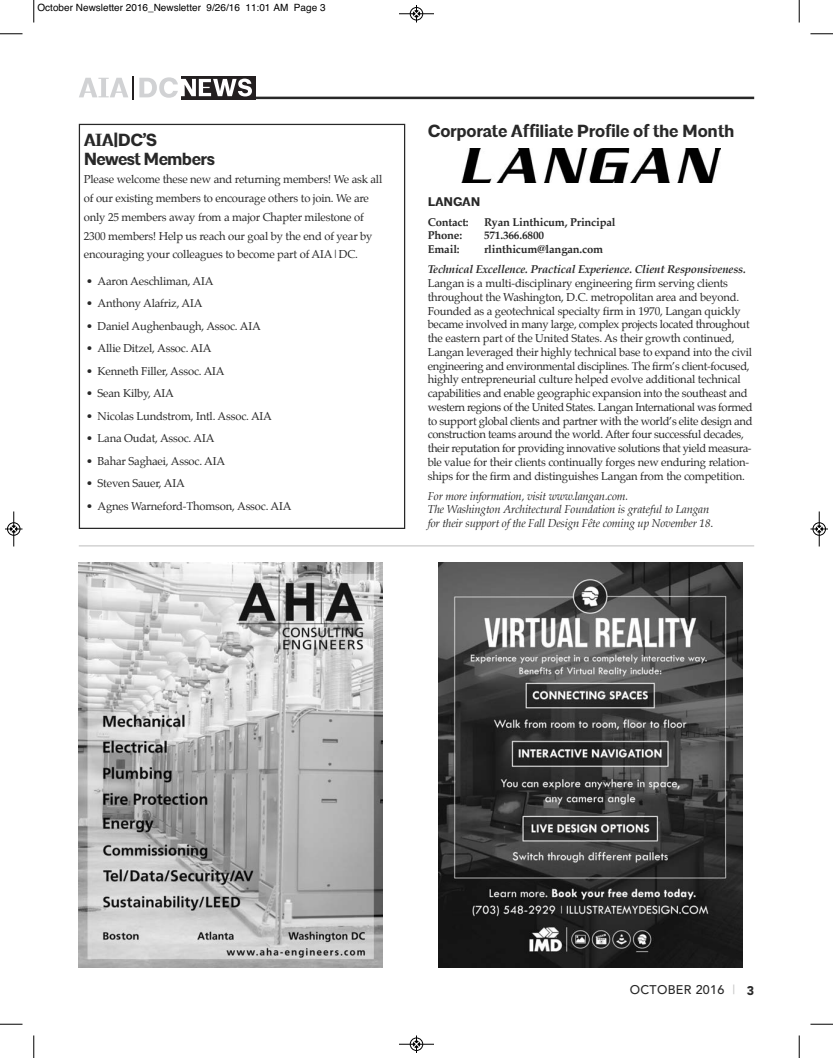
<style>
.page{position:relative;width:833px;height:1058px;background:#fff}
.page>*{position:absolute;margin:0;border:0;box-sizing:border-box;transform-origin:0 0}
.t1{font:700 17.5px "Architype";letter-spacing:-.015em;color:#282828}
.t2{font:700 17.5px/18.8px "Architype";letter-spacing:-.04em;color:#282828}
.t3{font:500 12.5px "Avenir";letter-spacing:.025em;color:#282828}
.t4{font:700 12.5px "Architype";letter-spacing:-.015em;color:#282828}
.t5{font:11.25px/13.8px "Palatino";letter-spacing:-.015em;color:#282828}
.t6{font:italic 11.25px/13.8px "Palatino";letter-spacing:-.015em;color:#282828}
.t7{font:700 11.25px "Palatino";letter-spacing:-.015em;color:#282828}
.t8{font:italic 700 11.25px "Palatino";letter-spacing:-.015em;color:#282828}
.t9{font:10px "Helvetica";color:#000}
.s1{font-style:normal}
.s2{color:#c9c9c9}
.s3{font-weight:900}
</style>
<div class="page">
<hr style="left:181px;top:97px;width:573px;height:2px;background:#282828">
<div style="left:181px;top:76px;width:74px;height:23px;background:#231f20"></div>
<svg style="left:79px;top:78px;width:49px;height:19px"></svg>
<hr style="left:132px;top:76px;width:2px;height:23px;background:#231f20">
<svg style="left:139px;top:77px;width:113px;height:21px"></svg>
<hr style="left:79px;top:545px;width:675px;height:1px;background:#c9c9c9">
<img style="left:439px;top:563px;width:303px;height:404px">
<div style="left:79px;top:124px;width:326px;height:405px;border:1px solid #282828"></div>
<img style="left:461px;top:149px;width:259px;height:34px">
<img style="left:79px;top:563px;width:303px;height:404px">
<svg style="left:33px;top:0;width:2px;height:22px"></svg>
<svg style="left:0;top:33px;width:22px;height:2px"></svg>
<svg style="left:798px;top:0;width:2px;height:22px"></svg>
<svg style="left:810px;top:33px;width:22px;height:2px"></svg>
<svg style="left:33px;top:1035px;width:2px;height:23px"></svg>
<svg style="left:0;top:1023px;width:22px;height:2px"></svg>
<svg style="left:798px;top:1035px;width:2px;height:23px"></svg>
<svg style="left:810px;top:1023px;width:22px;height:2px"></svg>
<hr style="left:399px;top:14px;width:35px;height:1px;background:#000">
<div style="left:410px;top:7px;width:13px;height:13px;border:1px solid #000;border-radius:50%"></div>
<svg style="left:413px;top:5px;width:6px;height:17px"></svg>
<hr style="left:399px;top:1044px;width:35px;height:1px;background:#000">
<div style="left:410px;top:1037px;width:13px;height:13px;border:1px solid #000;border-radius:50%"></div>
<svg style="left:413px;top:1035px;width:6px;height:17px"></svg>
<hr style="left:14px;top:511px;width:1px;height:35px;background:#000">
<div style="left:7px;top:522px;width:13px;height:13px;border:1px solid #000;border-radius:50%"></div>
<svg style="left:5px;top:526px;width:17px;height:6px"></svg>
<hr style="left:819px;top:511px;width:1px;height:35px;background:#000">
<div style="left:812px;top:522px;width:13px;height:13px;border:1px solid #000;border-radius:50%"></div>
<svg style="left:810px;top:526px;width:18px;height:6px"></svg>
<p class="t9" style="left:38px;top:2px;width:289px">October Newsletter 2016_Newsletter 9/26/16 11:01 AM Page 3</p>
<h1 class="t2" style="left:84px;top:132px;width:133px">AIA|DC’S<br>Newest Members</h1>
<p class="t5" style="left:84px;top:171px;width:300px;line-height:18.8px">Please welcome these new and returning members! We ask all of our existing members to encourage others to join. We are only 25 members away from a major Chapter milestone of 2300 members! Help us reach our goal by the end of year by encouraging your colleagues to become part of AIA|DC.</p>
<p class="t5" style="left:86px;top:275px;width:129px">• Aaron Aeschliman, AIA</p>
<p class="t5" style="left:86px;top:297px;width:118px">• Anthony Alafriz, AIA</p>
<p class="t5" style="left:86px;top:320px;width:176px">• Daniel Aughenbaugh, Assoc. AIA</p>
<p class="t5" style="left:86px;top:342px;width:127px">• Allie Ditzel, Assoc. AIA</p>
<p class="t5" style="left:86px;top:365px;width:140px">• Kenneth Filler, Assoc. AIA</p>
<p class="t5" style="left:86px;top:387px;width:89px">• Sean Kilby, AIA</p>
<p class="t5" style="left:86px;top:410px;width:187px">• Nicolas Lundstrom, Intl. Assoc. AIA</p>
<p class="t5" style="left:86px;top:432px;width:130px">• Lana Oudat, Assoc. AIA</p>
<p class="t5" style="left:86px;top:455px;width:140px">• Bahar Saghaei, Assoc. AIA</p>
<p class="t5" style="left:86px;top:477px;width:100px">• Steven Sauer, AIA</p>
<p class="t5" style="left:86px;top:500px;width:207px">• Agnes Warneford-Thomson, Assoc. AIA</p>
<h1 class="t1" style="left:428px;top:125px;width:308px">Corporate Affiliate Profile of the Month</h1>
<p class="t4" style="left:428px;top:197px;width:54px">LANGAN</p>
<p class="t7" style="left:428px;top:216px;width:42px">Contact:</p>
<p class="t7" style="left:484px;top:216px;width:133px">Ryan Linthicum, Principal</p>
<p class="t7" style="left:428px;top:230px;width:36px">Phone:</p>
<p class="t7" style="left:484px;top:230px;width:62px">571.366.6800</p>
<p class="t7" style="left:428px;top:244px;width:33px">Email:</p>
<p class="t7" style="left:484px;top:244px;width:121px">rlinthicum@langan.com</p>
<p class="t8" style="left:428px;top:264px;width:319px">Technical Excellence. Practical Experience. Client Responsiveness.</p>
<p class="t5" style="left:428px;top:277px;width:326px">Langan is a multi-disciplinary engineering firm serving clients throughout the Washington, D.C. metropolitan area and beyond.<br>Founded as a geotechnical specialty firm in 1970, Langan quickly became involved in many large, complex projects located throughout the eastern part of the United States. As their growth continued, Langan leveraged their highly technical base to expand into the civil engineering and environmental disciplines. The firm’s client-focused, highly entrepreneurial culture helped evolve additional technical capabilities and enable geographic expansion into the southeast and western regions of the United States. Langan International was formed to support global clients and partner with the world’s elite design and construction teams around the world. After four successful decades, their reputation for providing innovative solutions that yield measura&shy;ble value for their clients continually forges new enduring relation&shy;ships for the firm and distinguishes Langan from the competition.</p>
<p class="t6" style="left:428px;top:489px;width:287px">For more information, visit www.langan.com.<br>The Washington Architectural Foundation is grateful to Langan for their support of the Fall Design Fête coming up November 18<span class="s1">.</span></p>
<p class="t3" style="left:629px;top:979px;width:126px">OCTOBER 2016 <span class="s2">|</span> <span class="s3">3</span></p>
</div>
